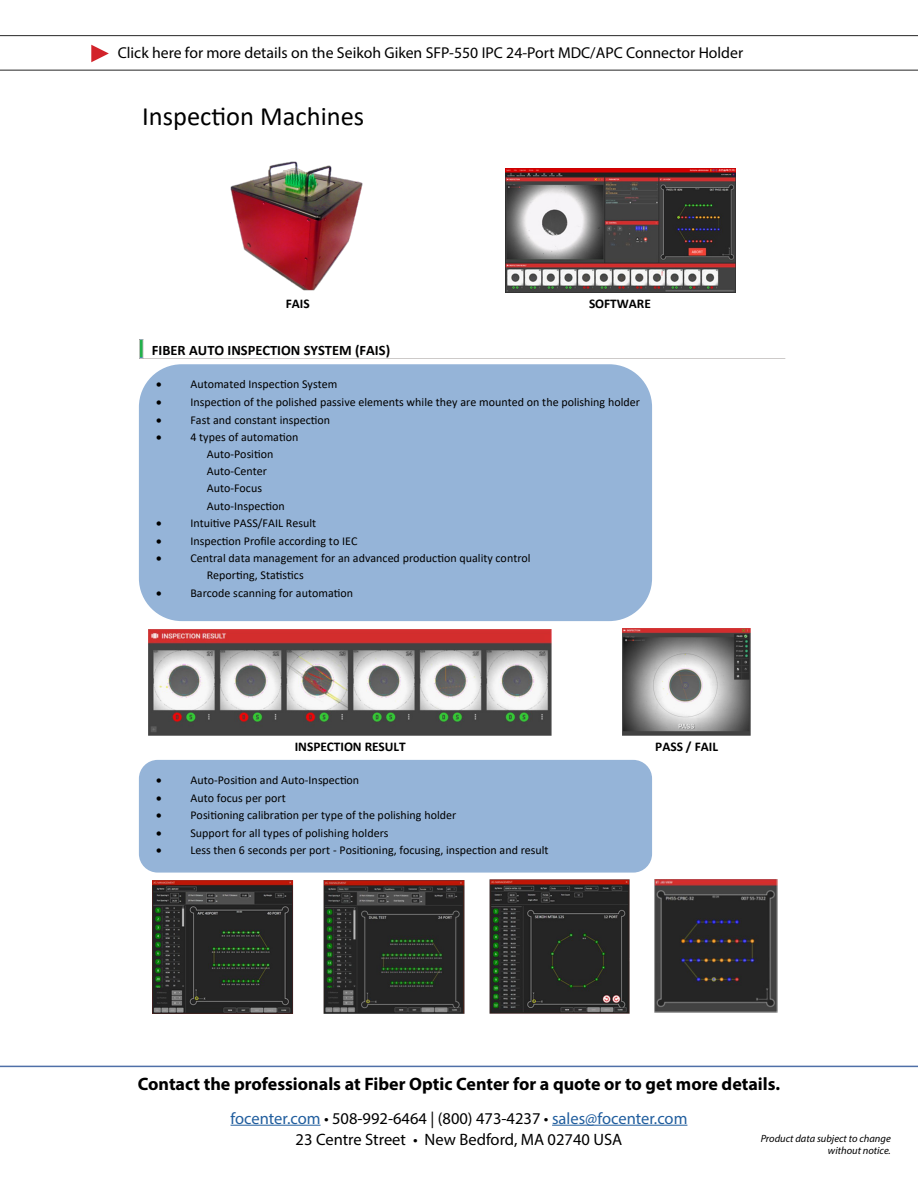
<style>
.page{position:relative;width:918px;height:1188px;background:#fff}
.page>*{position:absolute;margin:0;border:0;box-sizing:border-box;transform-origin:0 0}
.t1{font:26.4px "Calibri";color:#000}
.t2{font:700 18px "Myriad Pro";color:#000}
.t3{font:16.5px "Myriad Pro";color:#215e9e}
.t4{font:16.5px "Myriad Pro";color:#000}
.t5{font:15.75px "Myriad Pro";color:#000}
.t6{font:700 14.4px "Calibri";color:#000}
.t7{font:700 13.35px "Calibri";color:#000}
.t8{font:12px/17.1px "Calibri";color:#000}
.t9{font:italic 10.5px/12.6px "Myriad Pro";color:#000;text-align:right}
.s1{color:#000}
</style>
<div class="page">
<hr style="left:231px;top:1125px;width:90px;height:1px;background:#215e9e">
<hr style="left:552px;top:1125px;width:135px;height:1px;background:#215e9e">
<hr style="left:0;top:1066px;width:918px;height:1px;background:#4f70a8">
<hr style="left:0;top:70px;width:918px;height:1px;background:#262626">
<svg style="left:91px;top:45px;width:18px;height:17px"></svg>
<hr style="left:0;top:35px;width:918px;height:1px;background:#262626">
<img style="left:139px;top:339px;width:646px;height:20px">
<div style="left:139px;top:364px;width:513px;height:257px;background:#95b4d8;border-radius:43px"></div>
<img style="left:230px;top:161px;width:133px;height:130px">
<img style="left:506px;top:169px;width:229px;height:123px">
<img style="left:149px;top:629px;width:402px;height:106px">
<img style="left:622px;top:629px;width:129px;height:106px">
<div style="left:139px;top:760px;width:513px;height:113px;background:#95b4d8;border-radius:19px"></div>
<img style="left:153px;top:879px;width:624px;height:135px">
<p class="t5" style="left:118px;top:43px;width:627px">Click here for more details on the Seikoh Giken SFP-550 IPC 24-Port MDC/APC Connector Holder</p>
<h1 class="t1" style="left:142px;top:98px;width:223px">Inspection Machines</h1>
<p class="t7" style="left:286px;top:294px;width:26px">FAIS</p>
<p class="t7" style="left:589px;top:294px;width:64px">SOFTWARE</p>
<p class="t6" style="left:152px;top:340px;width:240px">FIBER AUTO INSPECTION SYSTEM (FAIS)</p>
<p class="t8" style="left:156px;top:376px;width:183px">• Automated Inspection System</p>
<p class="t8" style="left:156px;top:393px;width:485px">• Inspection of the polished passive elements while they are mounted on the polishing holder</p>
<p class="t8" style="left:156px;top:411px;width:175px">• Fast and constant inspection</p>
<p class="t8" style="left:207px;top:428px;width:93px;text-indent:-50px">• 4 types of automation<br>Auto-Position<br>Auto-Center<br>Auto-Focus<br>Auto-Inspection</p>
<p class="t8" style="left:156px;top:514px;width:162px">• Intuitive PASS/FAIL Result</p>
<p class="t8" style="left:156px;top:532px;width:203px">• Inspection Profile according to IEC</p>
<p class="t8" style="left:207px;top:549px;width:325px;text-indent:-51px">• Central data management for an advanced production quality control<br>Reporting, Statistics</p>
<p class="t8" style="left:156px;top:584px;width:199px">• Barcode scanning for automation</p>
<p class="t7" style="left:295px;top:738px;width:113px">INSPECTION RESULT</p>
<p class="t7" style="left:655px;top:738px;width:64px">PASS / FAIL</p>
<p class="t8" style="left:156px;top:771px;width:205px">• Auto-Position and Auto-Inspection</p>
<p class="t8" style="left:156px;top:789px;width:131px">• Auto focus per port</p>
<p class="t8" style="left:156px;top:806px;width:302px">• Positioning calibration per type of the polishing holder</p>
<p class="t8" style="left:156px;top:824px;width:234px">• Support for all types of polishing holders</p>
<p class="t8" style="left:156px;top:841px;width:394px">• Less then 6 seconds per port - Positioning, focusing, inspection and result</p>
<p class="t2" style="left:138px;top:1072px;width:644px">Contact the professionals at Fiber Optic Center for a quote or to get more details.</p>
<p class="t3" style="left:231px;top:1108px;width:458px">focenter.com <span class="s1">• 508-992-6464 | (800) 473-4237 •</span> sales@focenter.com</p>
<p class="t4" style="left:296px;top:1129px;width:328px">23 Centre Street • New Bedford, MA 02740 USA</p>
<p class="t9" style="left:761px;top:1132px;width:132px">Product data subject to change without notice.</p>
</div>
